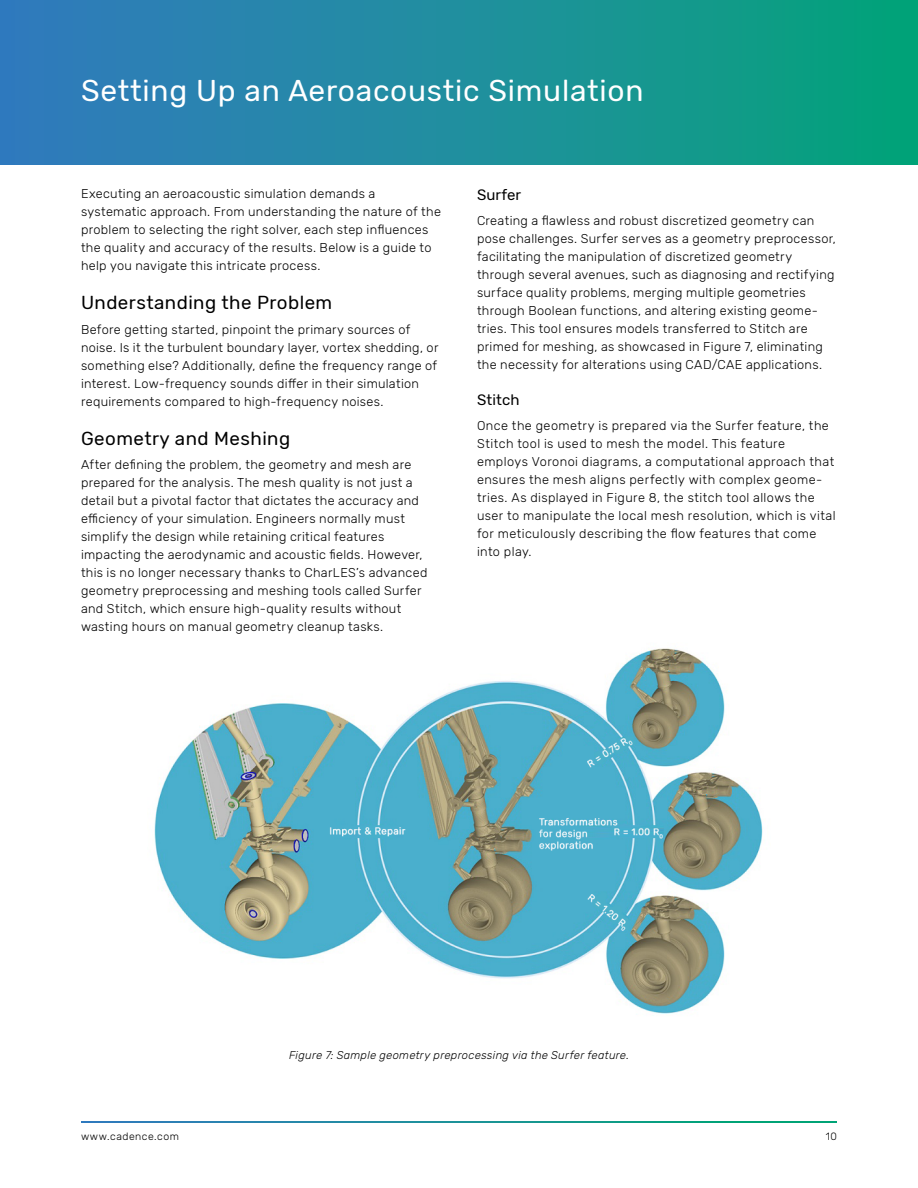
<style>
.page{position:relative;width:918px;height:1188px;background:#fff}
.page>*{position:absolute;margin:0;border:0;box-sizing:border-box;transform-origin:0 0}
.t1{font:30px "Rubik";letter-spacing:.025em;color:#fff}
.t2{font:18.75px "Rubik";letter-spacing:.025em;color:#000}
.t3{font:15px "Rubik";letter-spacing:.01em;color:#000}
.t4{font:300 12.75px/18px "Rubik";letter-spacing:.025em;color:#000}
.t5{font:italic 300 11.25px "Rubik";letter-spacing:.025em;color:#000}
.t6{font:300 10.5px "Rubik";letter-spacing:.05em;color:#000}
</style>
<div class="page">
<svg style="left:81px;top:1121px;width:756px;height:1px"></svg>
<div style="left:0;top:0;width:918px;height:165px;background:linear-gradient(to right,#347ac0,#06a37a)"></div>
<img style="left:154px;top:648px;width:609px;height:366px">
<h1 class="t1" style="left:81px;top:74px;width:564px">Setting Up an Aeroacoustic Simulation</h1>
<p class="t4" style="left:81px;top:185px;width:361px">Executing an aeroacoustic simulation demands a systematic approach. From understanding the nature of the problem to selecting the right solver, each step influences the quality and accuracy of the results. Below is a guide to help you navigate this intricate process.</p>
<h2 class="t2" style="left:81px;top:292px;width:253px">Understanding the Problem</h2>
<p class="t4" style="left:81px;top:321px;width:359px">Before getting started, pinpoint the primary sources of noise. Is it the turbulent boundary layer, vortex shedding, or something else? Additionally, define the frequency range of interest. Low-frequency sounds differ in their simulation requirements compared to high-frequency noises.</p>
<h2 class="t2" style="left:81px;top:428px;width:211px">Geometry and Meshing</h2>
<p class="t4" style="left:81px;top:456px;width:348px">After defining the problem, the geometry and mesh are prepared for the analysis. The mesh quality is not just a detail but a pivotal factor that dictates the accuracy and efficiency of your simulation. Engineers normally must simplify the design while retaining critical features impacting the aerodynamic and acoustic fields. However, this is no longer necessary thanks to CharLES’s advanced geometry preprocessing and meshing tools called Surfer and Stitch, which ensure high-quality results without wasting hours on manual geometry cleanup tasks.</p>
<p class="t3" style="left:477px;top:186px;width:46px">Surfer</p>
<p class="t4" style="left:477px;top:212px;width:360px">Creating a flawless and robust discretized geometry can pose challenges. Surfer serves as a geometry preprocessor, facilitating the manipulation of discretized geometry through several avenues, such as diagnosing and rectifying surface quality problems, merging multiple geometries through Boolean functions, and altering existing geome&shy;tries. This tool ensures models transferred to Stitch are primed for meshing, as showcased in Figure 7, eliminating the necessity for alterations using CAD/CAE applications.</p>
<p class="t3" style="left:477px;top:391px;width:44px">Stitch</p>
<p class="t4" style="left:477px;top:416px;width:360px">Once the geometry is prepared via the Surfer feature, the Stitch tool is used to mesh the model. This feature employs Voronoi diagrams, a computational approach that ensures the mesh aligns perfectly with complex geome&shy;tries. As displayed in Figure 8, the stitch tool allows the user to manipulate the local mesh resolution, which is vital for meticulously describing the flow features that come into play.</p>
<p class="t5" style="left:289px;top:1049px;width:341px">Figure 7: Sample geometry preprocessing via the Surfer feature.</p>
<p class="t6" style="left:81px;top:1130px;width:99px">www.cadence.com</p>
<p class="t6" style="left:826px;top:1130px;width:13px">10</p>
</div>
